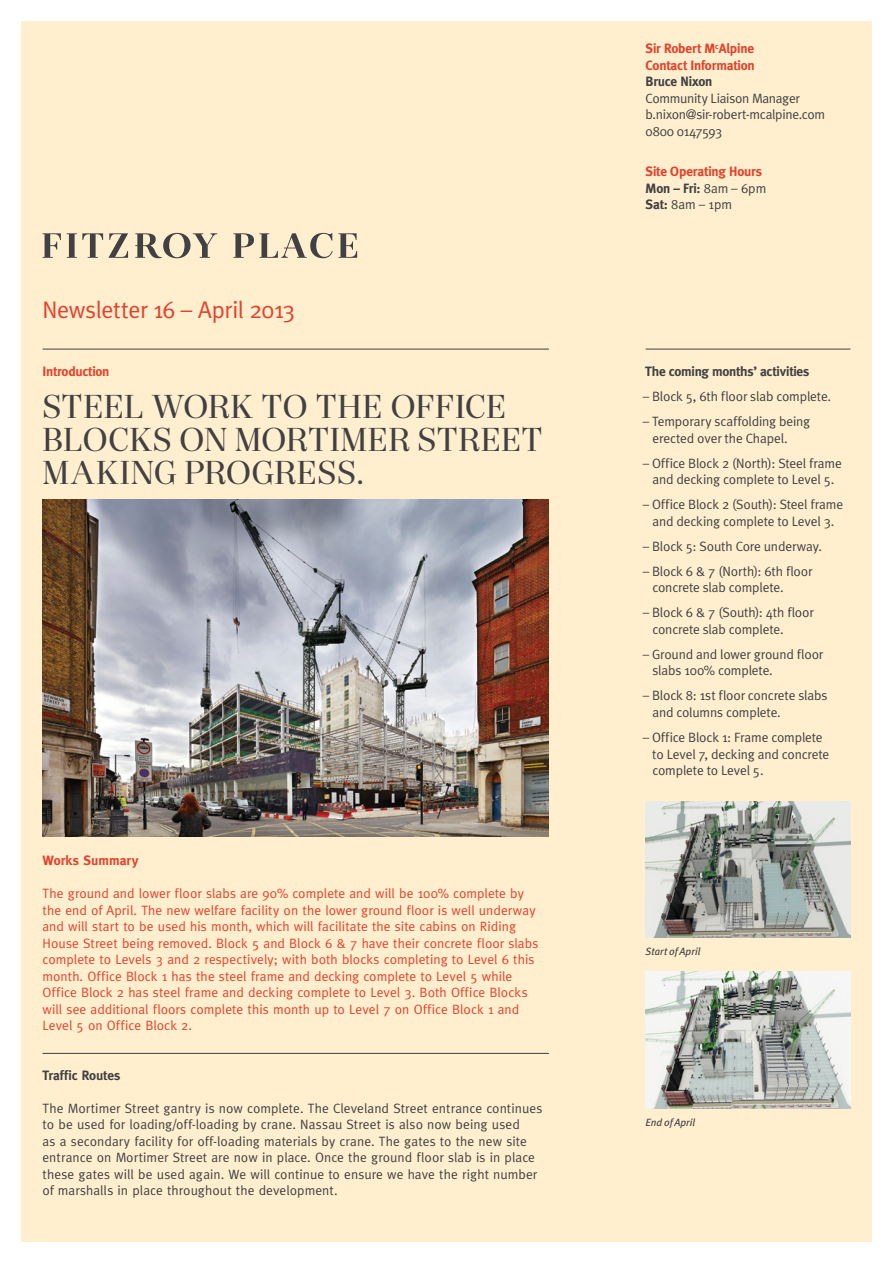
<style>
.page{position:relative;width:893px;height:1263px;background:#fff}
.page>*{position:absolute;margin:0;border:0;box-sizing:border-box;transform-origin:0 0}
.t1{font:33px/33px "Narziss Text";color:#414042}
.t2{font:24px "Meta";letter-spacing:-.015em;color:#e4412b}
.t3{font:13.5px/16.5px "Meta";letter-spacing:-.005em;color:#414042}
.t4{font:13.5px/16.5px "Meta";letter-spacing:.005em;color:#e4412b}
.t5{font:700 13.5px/16.5px "Meta";letter-spacing:-.01em;color:#e4412b}
.t6{font:700 13.5px "Meta";letter-spacing:-.01em;color:#414042}
.t7{font:italic 10.5px "Meta Plus";letter-spacing:.005em;color:#414042}
.s1{color:#414042}
.s2{font-weight:400;color:#414042}
.s3{font-weight:700}
</style>
<div class="page">
<div style="left:21px;top:21px;width:851px;height:1221px;background:#ffefcf"></div>
<hr style="left:43px;top:349px;width:506px;height:1px;background:#414042">
<hr style="left:646px;top:349px;width:204px;height:1px;background:#414042">
<img style="left:646px;top:801px;width:204px;height:137px">
<img style="left:646px;top:971px;width:204px;height:137px">
<svg style="left:135px;top:233px;width:82px;height:25px"></svg>
<svg style="left:43px;top:233px;width:18px;height:25px"></svg>
<svg style="left:67px;top:233px;width:61px;height:25px"></svg>
<svg style="left:233px;top:233px;width:124px;height:25px"></svg>
<hr style="left:43px;top:1053px;width:506px;height:1px;background:#414042">
<img style="left:43px;top:499px;width:506px;height:338px">
<p class="t2" style="left:43px;top:296px;width:254px">Newsletter 16 – April 2013</p>
<p class="t5" style="left:646px;top:40px;width:111px">Sir Robert M<sup>c</sup>Alpine<br>Contact Information</p>
<p class="t6" style="left:646px;top:74px;width:68px">Bruce Nixon</p>
<p class="t3" style="left:646px;top:89px;width:181px">Community Liaison Manager b.nixon@sir-robert-mcalpine.com<br>0800 0147593</p>
<p class="t5" style="left:646px;top:163px;width:122px">Site Operating Hours<br><span class="s1">Mon – Fri:</span> <span class="s2">8am – 6pm</span></p>
<p class="t3" style="left:646px;top:196px;width:88px"><span class="s3">Sat:</span> 8am – 1pm</p>
<p class="t5" style="left:43px;top:363px;width:68px">Introduction</p>
<p class="t6" style="left:645px;top:364px;width:166px">The coming months’ activities</p>
<p class="t3" style="left:643px;top:388px;width:190px">– Block 5, 6th floor slab complete.</p>
<p class="t3" style="left:652px;top:413px;width:159px;text-indent:-10px">– Temporary scaffolding being erected over the Chapel.</p>
<p class="t3" style="left:643px;top:455px;width:201px;text-align:center">– Office Block 2 (North): Steel frame and decking complete to Level 5.</p>
<p class="t3" style="left:643px;top:496px;width:202px;text-align:center">– Office Block 2 (South): Steel frame and decking complete to Level 3.</p>
<p class="t3" style="left:643px;top:538px;width:181px">– Block 5: South Core underway.</p>
<p class="t3" style="left:652px;top:563px;width:162px;text-indent:-10px">– Block 6 &amp; 7 (North): 6th floor concrete slab complete.</p>
<p class="t3" style="left:652px;top:604px;width:163px;text-indent:-10px">– Block 6 &amp; 7 (South): 4th floor concrete slab complete.</p>
<p class="t3" style="left:652px;top:646px;width:172px;text-indent:-10px">– Ground and lower ground floor slabs 100% complete.</p>
<p class="t3" style="left:652px;top:687px;width:177px;text-indent:-10px">– Block 8: 1st floor concrete slabs and columns complete.</p>
<p class="t3" style="left:652px;top:729px;width:179px;text-indent:-10px">– Office Block 1: Frame complete to Level 7, decking and concrete complete to Level 5.</p>
<p class="t1" style="left:43px;top:390px;width:502px">STEEL WORK TO THE OFFICE<br>BLOCKS ON MORTIMER STREET<br>MAKING PROGRESS.</p>
<p class="t5" style="left:43px;top:852px;width:97px">Works Summary</p>
<p class="t4" style="left:43px;top:885px;width:497px">The ground and lower floor slabs are 90% complete and will be 100% complete by the end of April. The new welfare facility on the lower ground floor is well underway and will start to be used his month, which will facilitate the site cabins on Riding House Street being removed. Block 5 and Block 6 &amp; 7 have their concrete floor slabs complete to Levels 3 and 2 respectively; with both blocks completing to Level 6 this month. Office Block 1 has the steel frame and decking complete to Level 5 while</p>
<p class="t4" style="left:43px;top:984px;width:487px">Office Block 2 has steel frame and decking complete to Level 3. Both Office Blocks will see additional floors complete this month up to Level 7 on Office Block 1 and<br>Level 5 on Office Block 2.</p>
<p class="t6" style="left:43px;top:1067px;width:79px">Traffic Routes</p>
<p class="t3" style="left:43px;top:1099px;width:501px">The Mortimer Street gantry is now complete. The Cleveland Street entrance continues to be used for loading/off-loading by crane. Nassau Street is also now being used<br>as a secondary facility for off-loading materials by crane. The gates to the new site entrance on Mortimer Street are now in place. Once the ground floor slab is in place these gates will be used again. We will continue to ensure we have the right number of marshalls in place throughout the development.</p>
<p class="t7" style="left:646px;top:945px;width:56px">Start of April</p>
<p class="t7" style="left:646px;top:1116px;width:51px">End of April</p>
</div>
